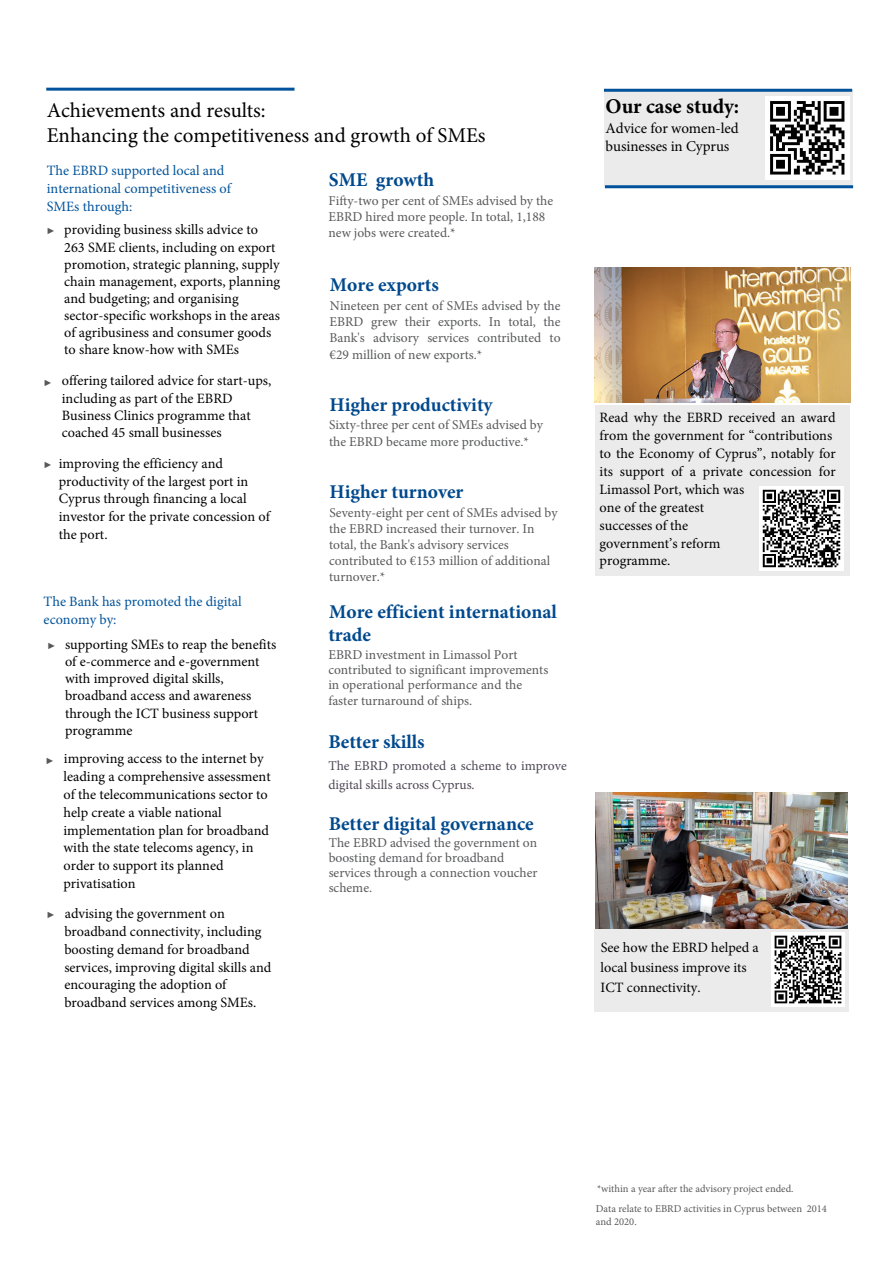
<style>
.page{position:relative;width:893px;height:1263px;background:#fff}
.page>*{position:absolute;margin:0;border:0;box-sizing:border-box;transform-origin:0 0}
.t1{font:21px/25.2px "Minion Pro";color:#000}
.t2{font:700 21px "Minion Pro";letter-spacing:-.005em;color:#000}
.t3{font:700 19.5px/23.4px "Minion Pro";color:#00498d}
.t4{font:15px/17.9px "Minion Pro";letter-spacing:-.005em;color:#000}
.t5{font:14.25px/17.1px "Minion Pro";color:#000}
.t6{font:14.25px/18px "Minion Pro";color:#00539b}
.t7{font:13.5px/16.2px "Minion Pro";color:#58595b}
.t8{font:13.5px/19px "Minion Pro";color:#4d4654}
.t9{font:10.5px/12.6px "Minion Pro";color:#58595b}
.s1{font-family:"Arial";font-size:9px;color:#58595b}
</style>
<div class="page">
<div style="left:595px;top:405px;width:255px;height:170px;background:#ebebec"></div>
<div style="left:594px;top:930px;width:255px;height:82px;background:#ebebec"></div>
<hr style="left:46px;top:88px;width:248px;height:3px;background:#00539b">
<img style="left:595px;top:268px;width:255px;height:134px">
<img style="left:595px;top:793px;width:252px;height:135px">
<img style="left:759px;top:487px;width:84px;height:84px">
<img style="left:771px;top:933px;width:74px;height:73px">
<div style="left:604px;top:90px;width:249px;height:96px;background:#ebebec"></div>
<hr style="left:604px;top:89px;width:248px;height:3px;background:#00539b">
<hr style="left:605px;top:185px;width:248px;height:3px;background:#00539b">
<img style="left:766px;top:97px;width:83px;height:83px">
<h1 class="t1" style="left:47px;top:98px;width:440px">Achievements and results:<br>Enhancing the competitiveness and growth of SMEs</h1>
<p class="t6" style="left:47px;top:161px;width:186px">The EBRD supported local and international competitiveness of<br>SMEs through:</p>
<p class="t5" style="left:64px;top:221px;width:217px;text-indent:-18px"><span class="s1">►</span> providing business skills advice to 263 SME clients, including on export promotion, strategic planning, supply chain management, exports, planning and budgeting; and organising sector-specific workshops in the areas of agribusiness and consumer goods to share know-how with SMEs</p>
<p class="t5" style="left:62px;top:372px;width:211px;text-indent:-18px"><span class="s1">►</span> offering tailored advice for start-ups, including as part of the EBRD Business Clinics programme that coached 45 small businesses</p>
<p class="t5" style="left:59px;top:455px;width:213px;line-height:17.7px;text-indent:-15px"><span class="s1">►</span> improving the efficiency and productivity of the largest port in<br>Cyprus through financing a local investor for the private concession of the port.</p>
<p class="t6" style="left:44px;top:593px;width:200px">The Bank has promoted the digital economy by:</p>
<p class="t5" style="left:65px;top:636px;width:213px;text-indent:-18px"><span class="s1">►</span> supporting SMEs to reap the benefits of e-commerce and e-government with improved digital skills, broadband access and awareness through the ICT business support programme</p>
<p class="t5" style="left:64px;top:750px;width:209px;line-height:17.9px;text-indent:-18px"><span class="s1">►</span> improving access to the internet by leading a comprehensive assessment of the telecommunications sector to help create a viable national implementation plan for broadband with the state telecoms agency, in order to support its planned privatisation</p>
<p class="t5" style="left:64px;top:905px;width:209px;line-height:17.7px;text-indent:-18px"><span class="s1">►</span> advising the government on broadband connectivity, including boosting demand for broadband services, improving digital skills and encouraging the adoption of broadband services among SMEs.</p>
<h2 class="t3" style="left:329px;top:168px;width:107px">SME growth</h2>
<p class="t7" style="left:329px;top:192px;width:226px">Fifty-two per cent of SMEs advised by the<br>EBRD hired more people. In total, 1,188 new jobs were created.*</p>
<h2 class="t3" style="left:330px;top:273px;width:110px">More exports</h2>
<p class="t7" style="left:330px;top:298px;width:232px;text-align:justify">Nineteen per cent of SMEs advised by the EBRD grew their exports. In total, the Bank's advisory services contributed to €29 million of new exports.*</p>
<h2 class="t3" style="left:330px;top:392px;width:165px">Higher productivity</h2>
<p class="t7" style="left:329px;top:417px;width:215px">Sixty-three per cent of SMEs advised by the EBRD became more productive.*</p>
<h2 class="t3" style="left:330px;top:480px;width:135px">Higher turnover</h2>
<p class="t7" style="left:329px;top:504px;width:230px">Seventy-eight per cent of SMEs advised by the EBRD increased their turnover. In total, the Bank's advisory services contributed to €153 million of additional turnover.*</p>
<h2 class="t3" style="left:328px;top:600px;width:230px">More efficient international trade</h2>
<p class="t7" style="left:328px;top:647px;width:222px;line-height:15.3px">EBRD investment in Limassol Port contributed to significant improvements in operational performance and the faster turnaround of ships.</p>
<h2 class="t3" style="left:328px;top:730px;width:98px">Better skills</h2>
<p class="t8" style="left:328px;top:756px;width:240px">The EBRD promoted a scheme to improve digital skills across Cyprus.</p>
<h2 class="t3" style="left:329px;top:812px;width:207px">Better digital governance</h2>
<p class="t7" style="left:329px;top:835px;width:210px;line-height:14.9px">The EBRD advised the government on boosting demand for broadband services through a connection voucher scheme.</p>
<h1 class="t2" style="left:606px;top:92px;width:135px">Our case study:</h1>
<p class="t4" style="left:606px;top:120px;width:135px">Advice for women-led businesses in Cyprus</p>
<p class="t5" style="left:600px;top:408px;width:238px;line-height:18px">Read why the EBRD received an award from the government for “contributions to the Economy of Cyprus”, notably for its support of a private concession for<br>Limassol Port, which was<br>one of the greatest<br>successes of the<br>government’s reform<br>programme.</p>
<p class="t5" style="left:601px;top:938px;width:160px;line-height:19.8px">See how the EBRD helped a local business improve its<br>ICT connectivity.</p>
<p class="t9" style="left:597px;top:1182px;width:198px">*within a year after the advisory project ended.</p>
<p class="t9" style="left:596px;top:1203px;width:233px">Data relate to EBRD activities in Cyprus between 2014 and 2020.</p>
</div>
